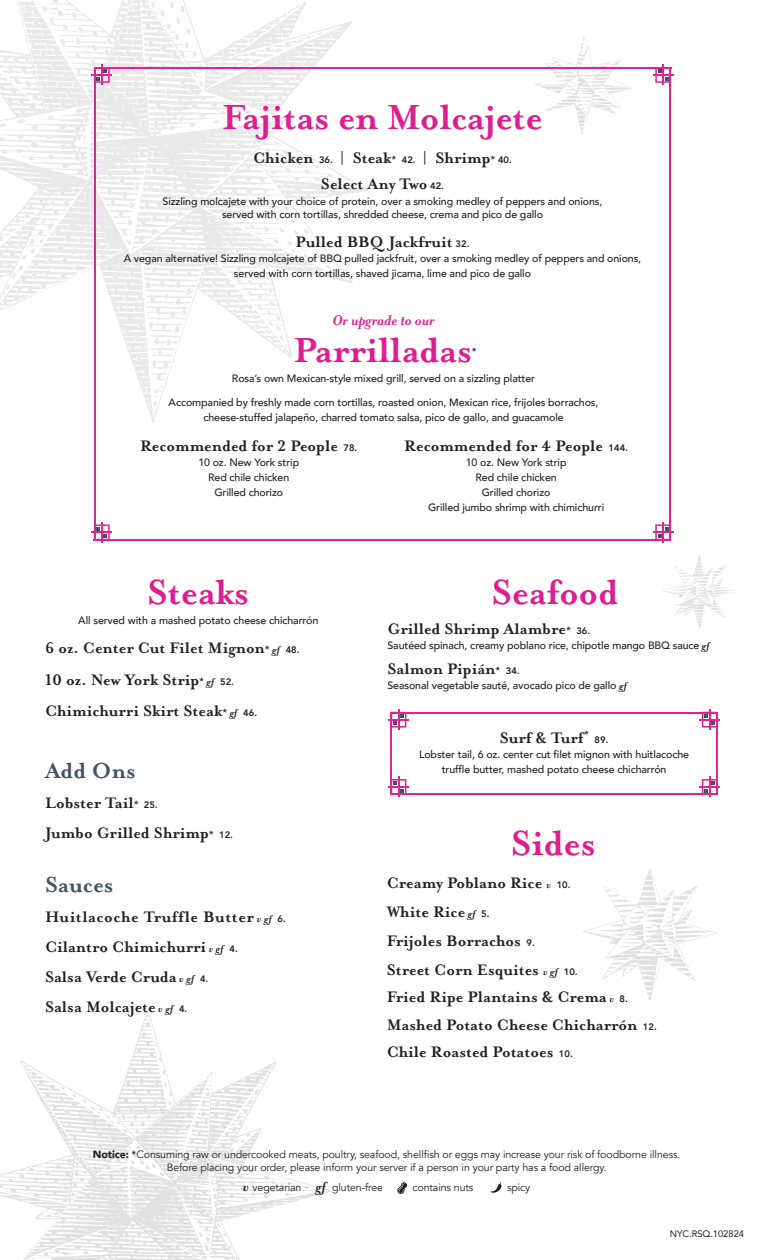
<style>
.page{position:relative;width:765px;height:1260px;background:#fff}
.page>*{position:absolute;margin:0;border:0;box-sizing:border-box;transform-origin:0 0}
.pink_headline{font:700 40px "Mrs Eaves OT";letter-spacing:-.01em;color:#e01d90}
.subheader_-_GREY{font:700 25px "Mrs Eaves OT";color:#3e5364}
.Item{font:700 17.5px/26.2px "Mrs Eaves OT";color:#231f20;text-align:center}
.Item-2{font:700 17.5px "Mrs Eaves OT";letter-spacing:.03em;color:#231f20}
.pink_headline-2{font:italic 700 16.25px "Mrs Eaves OT";color:#e52292}
.description{font:500 10.62px/15px "Avenir";letter-spacing:-.01em;color:#231f20;text-align:center}
.description-2{font:10.62px/12.8px "Avenir";letter-spacing:-.01em;color:#231f20;text-align:center}
.Item-3{font:500 10.62px/12.8px "Avenir";letter-spacing:-.01em;color:#231f20;text-align:center}
.pink_headline-3{font:500 10.62px "Avenir";color:#231f20}
.Item-4{font:9.38px "Avenir";letter-spacing:-.005em;color:#231f20}
.Item-5{font:800 9.38px "Avenir";color:#231f20}
.s1{font-family:"Avenir";font-weight:800;font-size:9.38px}
.s2{font-family:"Avenir";font-weight:500;font-size:10.62px}
.s3{font-style:italic;font-size:11.25px}
.s4{font-family:"Mrs Eaves OT";font-weight:700;font-style:italic;font-size:11.25px}
.s5{font-weight:900}
.s6{font-weight:500}
.s7{font-family:"Mrs Eaves OT";font-weight:700;font-style:italic;font-size:15px}
</style>
<div class="page">
<svg style="left:535px;top:36px;width:96px;height:99px"></svg>
<svg style="left:0;top:1010px;width:331px;height:250px"></svg>
<svg style="left:303px;top:1010px;width:28px;height:41px"></svg>
<svg style="left:0;top:0;width:369px;height:423px"></svg>
<svg style="left:583px;top:869px;width:134px;height:132px"></svg>
<svg style="left:663px;top:556px;width:74px;height:73px"></svg>
<svg style="left:95px;top:69px;width:15px;height:14px"></svg>
<hr style="left:92px;top:74px;width:20px;height:2px;background:#e52292">
<hr style="left:94px;top:67px;width:577px;height:2px;background:#e52292">
<svg style="left:655px;top:69px;width:15px;height:14px"></svg>
<hr style="left:653px;top:74px;width:20px;height:2px;background:#e52292">
<hr style="left:662px;top:65px;width:2px;height:20px;background:#e52292">
<svg style="left:653px;top:525px;width:20px;height:15px"></svg>
<hr style="left:662px;top:522px;width:2px;height:20px;background:#e52292">
<hr style="left:94px;top:539px;width:577px;height:1px;background:#e52292">
<svg style="left:92px;top:525px;width:20px;height:15px"></svg>
<hr style="left:101px;top:522px;width:2px;height:20px;background:#e52292">
<hr style="left:94px;top:67px;width:1px;height:473px;background:#e52292">
<hr style="left:670px;top:67px;width:1px;height:473px;background:#e52292">
<hr style="left:101px;top:65px;width:2px;height:20px;background:#e52292">
<hr style="left:391px;top:712px;width:327px;height:1px;background:#e52292">
<svg style="left:700px;top:713px;width:20px;height:15px"></svg>
<hr style="left:709px;top:710px;width:2px;height:20px;background:#e52292">
<svg style="left:702px;top:779px;width:14px;height:14px"></svg>
<hr style="left:700px;top:786px;width:20px;height:2px;background:#e52292">
<hr style="left:709px;top:777px;width:2px;height:20px;background:#e52292">
<hr style="left:391px;top:793px;width:327px;height:2px;background:#e52292">
<hr style="left:388px;top:786px;width:21px;height:2px;background:#e52292">
<svg style="left:392px;top:777px;width:14px;height:20px"></svg>
<hr style="left:391px;top:712px;width:1px;height:83px;background:#e52292">
<hr style="left:716px;top:712px;width:2px;height:83px;background:#e52292">
<svg style="left:388px;top:710px;width:21px;height:20px"></svg>
<svg style="left:397px;top:1182px;width:10px;height:12px"></svg>
<svg style="left:490px;top:1182px;width:12px;height:11px"></svg>
<p class="pink_headline" style="left:222px;top:96px;width:322px">Fajitas en Molcajete</p>
<p class="Item" style="left:253px;top:145px;width:260px">Chicken <span class="s1">36.</span> | Steak<span class="s2">*</span> <span class="s1">42.</span> | Shrimp<span class="s2">*</span> <span class="s1">40.<br></span>Select Any Two <span class="s1">42.</span></p>
<p class="Item-3" style="left:163px;top:195px;width:441px">Sizzling molcajete with your choice of protein, over a smoking medley of peppers and onions, served with corn tortillas, shredded cheese, crema and pico de gallo</p>
<p class="Item" style="left:296px;top:229px;width:175px">Pulled BBQ Jackfruit <span class="s1">32.</span></p>
<p class="description" style="left:124px;top:250px;width:519px">A vegan alternative! Sizzling molcajete of BBQ pulled jackfruit, over a smoking medley of peppers and onions, served with corn tortillas, shaved jicama, lime and pico de gallo</p>
<p class="pink_headline-2" style="left:333px;top:311px;width:104px">Or upgrade to our</p>
<p class="pink_headline" style="left:293px;top:329px;width:180px">Parrilladas</p>
<p class="pink_headline-3" style="left:472px;top:342px;width:6px">*</p>
<p class="description" style="left:232px;top:371px;width:305px">Rosa’s own Mexican-style mixed grill, served on a sizzling platter</p>
<p class="description" style="left:169px;top:394px;width:431px">Accompanied by freshly made corn tortillas, roasted onion, Mexican rice, frijoles borrachos, cheese-stuffed jalapeño, charred tomato salsa, pico de gallo, and guacamole</p>
<p class="Item" style="left:140px;top:433px;width:219px">Recommended for 2 People <span class="s1">78.</span></p>
<p class="description" style="left:198px;top:454px;width:102px">10 oz. New York strip</p>
<p class="description" style="left:208px;top:469px;width:83px">Red chile chicken</p>
<p class="description" style="left:214px;top:484px;width:70px">Grilled chorizo</p>
<p class="pink_headline" style="left:147px;top:570px;width:104px">Steaks</p>
<p class="description" style="left:78px;top:612px;width:241px">All served with a mashed potato cheese chicharrón</p>
<p class="Item" style="left:45px;top:635px;width:256px">6 oz. Center Cut Filet Mignon<span class="s2">*</span> <span class="s3">gf</span> <span class="s1">48.</span></p>
<p class="Item" style="left:45px;top:666px;width:191px">10 oz. New York Strip<span class="s2">*</span> <span class="s3">gf</span> <span class="s1">52.</span></p>
<p class="Item" style="left:45px;top:698px;width:214px">Chimichurri Skirt Steak<span class="s2">*</span> <span class="s3">gf</span> <span class="s1">46.</span></p>
<p class="subheader_-_GREY" style="left:45px;top:757px;width:92px">Add Ons</p>
<p class="Item" style="left:45px;top:790px;width:114px">Lobster Tail<span class="s2">*</span> <span class="s1">25.</span></p>
<p class="Item" style="left:45px;top:820px;width:190px">Jumbo Grilled Shrimp<span class="s2">*</span> <span class="s1">12.</span></p>
<p class="subheader_-_GREY" style="left:45px;top:871px;width:70px">Sauces</p>
<p class="Item-2" style="left:45px;top:907px;width:242px">Huitlacoche Truffle Butter <span class="s3">v gf</span> <span class="s1">6.</span></p>
<p class="Item" style="left:45px;top:934px;width:194px">Cilantro Chimichurri <span class="s3">v gf</span> <span class="s1">4.</span></p>
<p class="Item" style="left:45px;top:964px;width:165px">Salsa Verde Cruda <span class="s3">v gf</span> <span class="s1">4.</span></p>
<p class="Item" style="left:45px;top:994px;width:144px">Salsa Molcajete <span class="s3">v gf</span> <span class="s1">4.</span></p>
<p class="Item" style="left:404px;top:433px;width:225px">Recommended for 4 People <span class="s1">144.</span></p>
<p class="description" style="left:466px;top:454px;width:102px">10 oz. New York strip</p>
<p class="description" style="left:476px;top:469px;width:83px">Red chile chicken</p>
<p class="description" style="left:482px;top:484px;width:70px">Grilled chorizo</p>
<p class="description" style="left:428px;top:499px;width:178px">Grilled jumbo shrimp with chimichurri</p>
<p class="pink_headline" style="left:492px;top:570px;width:128px">Seafood</p>
<p class="Item" style="left:388px;top:615px;width:204px">Grilled Shrimp Alambre<span class="s2">*</span> <span class="s1">36.</span></p>
<p class="description" style="left:388px;top:637px;width:324px">Sautéed spinach, creamy poblano rice, chipotle mango BBQ sauce <span class="s4">gf</span></p>
<p class="Item" style="left:388px;top:655px;width:134px">Salmon Pipián<span class="s2">*</span> <span class="s1">34.</span></p>
<p class="description" style="left:388px;top:677px;width:241px">Seasonal vegetable sauté, avocado pico de gallo <span class="s4">gf</span></p>
<p class="Item" style="left:500px;top:724px;width:91px">Surf &amp; Turf<sup>*</sup></p>
<p class="Item-5" style="left:595px;top:732px;width:15px">89.</p>
<p class="description" style="left:419px;top:746px;width:272px">Lobster tail, 6 oz. center cut filet mignon with huitlacoche truffle butter, mashed potato cheese chicharrón</p>
<p class="pink_headline" style="left:511px;top:821px;width:87px">Sides</p>
<p class="Item" style="left:387px;top:870px;width:185px">Creamy Poblano Rice <span class="s3">v</span> <span class="s1">10.</span></p>
<p class="Item" style="left:387px;top:899px;width:104px">White Rice <span class="s3">gf</span> <span class="s1">5.</span></p>
<p class="Item" style="left:387px;top:928px;width:150px">Frijoles Borrachos <span class="s1">9.</span></p>
<p class="Item" style="left:387px;top:956px;width:192px">Street Corn Esquites <span class="s3">v gf</span> <span class="s1">10.</span></p>
<p class="Item" style="left:387px;top:984px;width:243px">Fried Ripe Plantains &amp; Crema <span class="s3">v</span> <span class="s1">8.</span></p>
<p class="Item" style="left:387px;top:1011px;width:272px">Mashed Potato Cheese Chicharrón <span class="s1">12.</span></p>
<p class="Item" style="left:387px;top:1039px;width:188px">Chile Roasted Potatoes <span class="s1">10.</span></p>
<p class="description-2" style="left:93px;top:1148px;width:589px"><span class="s5">Notice:</span> <span class="s6">*</span>Consuming raw or undercooked meats, poultry, seafood, shellfish or eggs may increase your risk of foodborne illness.<br>Before placing your order, please inform your server if a person in your party has a food allergy.</p>
<p class="description-2" style="left:243px;top:1181px;width:142px"><span class="s7">v</span> vegetarian <span class="s7">gf</span> gluten-free</p>
<p class="description-2" style="left:413px;top:1181px;width:62px">contains nuts</p>
<p class="description-2" style="left:507px;top:1181px;width:25px">spicy</p>
<p class="Item-4" style="left:670px;top:1226px;width:76px">NYC.RSQ.102824</p>
</div>
